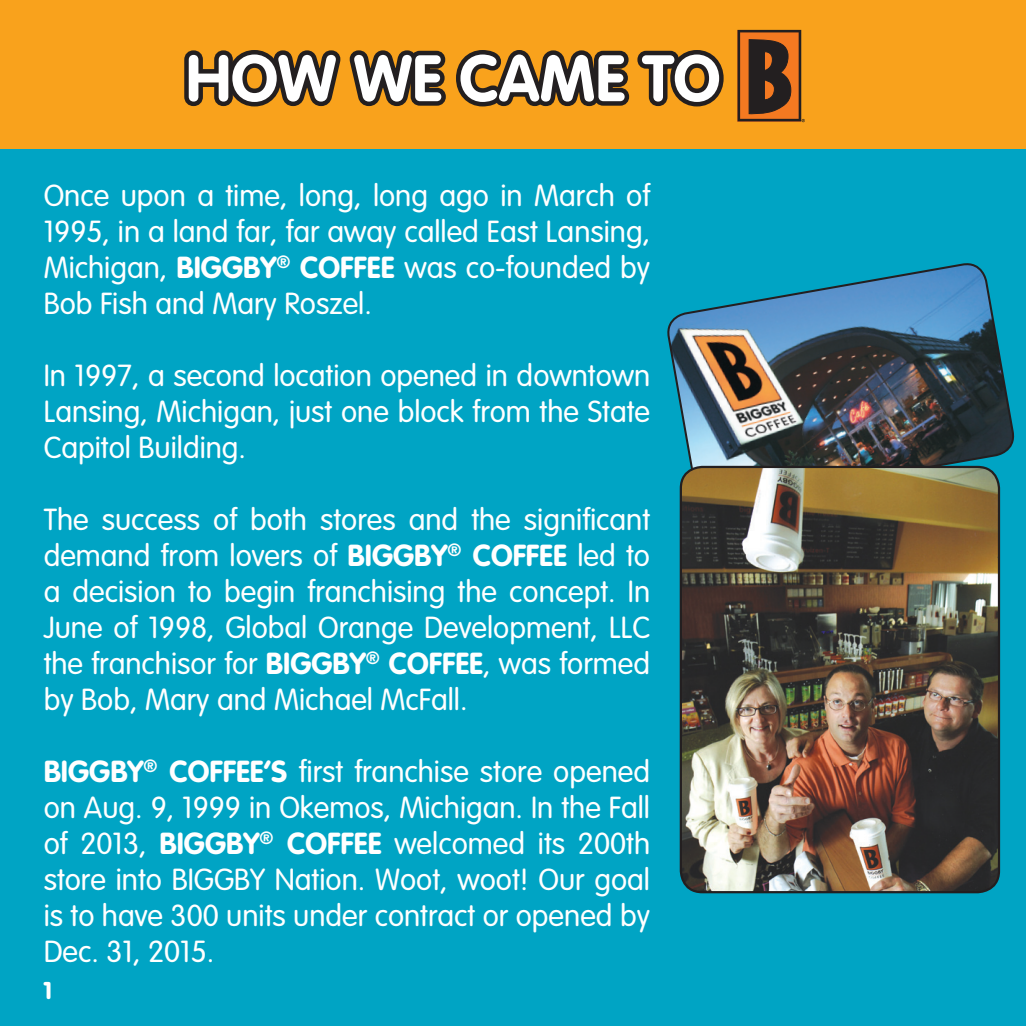
<style>
.page{position:relative;width:1026px;height:1026px;background:#00a4c4}
.page>*{position:absolute;margin:0;border:0;box-sizing:border-box;transform-origin:0 0}
.t1{font:700 64.5px "VAG Rounded";color:#fff}
.t2{font:300 30px/36px "VAG Rounded";color:#fff;text-align:justify}
.t3{font:900 24px "VAG Rounded";color:#fff}
.s1{font-weight:700}
</style>
<div class="page">
<div style="left:0;top:0;width:1026px;height:149px;background:#f9a21c"></div>
<svg style="left:184px;top:50px;width:540px;height:57px"></svg>
<svg style="left:738px;top:30px;width:67px;height:92px;background:#854b20"></svg>
<img style="left:667px;top:263px;width:348px;height:248px">
<img style="left:681px;top:467px;width:318px;height:425px">
<div style="left:680px;top:466px;width:320px;height:427px;border:2px solid #231f20;border-radius:21px"></div>
<h1 class="t1" style="left:186px;top:41px;width:536px">HOW WE CAME TO</h1>
<p class="t2" style="left:44px;top:179px;width:608px">Once upon a time, long, long ago in March of 1995, in a land far, far away called East Lansing, Michigan, <span class="s1">BIGGBY</span><sup>®</sup> <span class="s1">COFFEE</span> was co-founded by Bob Fish and Mary Roszel.</p>
<p class="t2" style="left:44px;top:359px;width:608px">In 1997, a second location opened in downtown Lansing, Michigan, just one block from the State Capitol Building.</p>
<p class="t2" style="left:44px;top:503px;width:608px">The success of both stores and the significant demand from lovers of <span class="s1">BIGGBY</span><sup>®</sup> <span class="s1">COFFEE</span> led to a decision to begin franchising the concept. In June of 1998, Global Orange Development, LLC the franchisor for <span class="s1">BIGGBY</span><sup>®</sup> <span class="s1">COFFEE</span>, was formed by Bob, Mary and Michael McFall.</p>
<p class="t2" style="left:44px;top:755px;width:608px"><span class="s1">BIGGBY</span><sup>®</sup> <span class="s1">COFFEE’S</span> first franchise store opened on Aug. 9, 1999 in Okemos, Michigan. In the Fall of 2013, <span class="s1">BIGGBY</span><sup>®</sup> <span class="s1">COFFEE</span> welcomed its 200th store into BIGGBY Nation. Woot, woot! Our goal is to have 300 units under contract or opened by Dec. 31, 2015.</p>
<p class="t3" style="left:44px;top:976px;width:9px">1</p>
</div>
